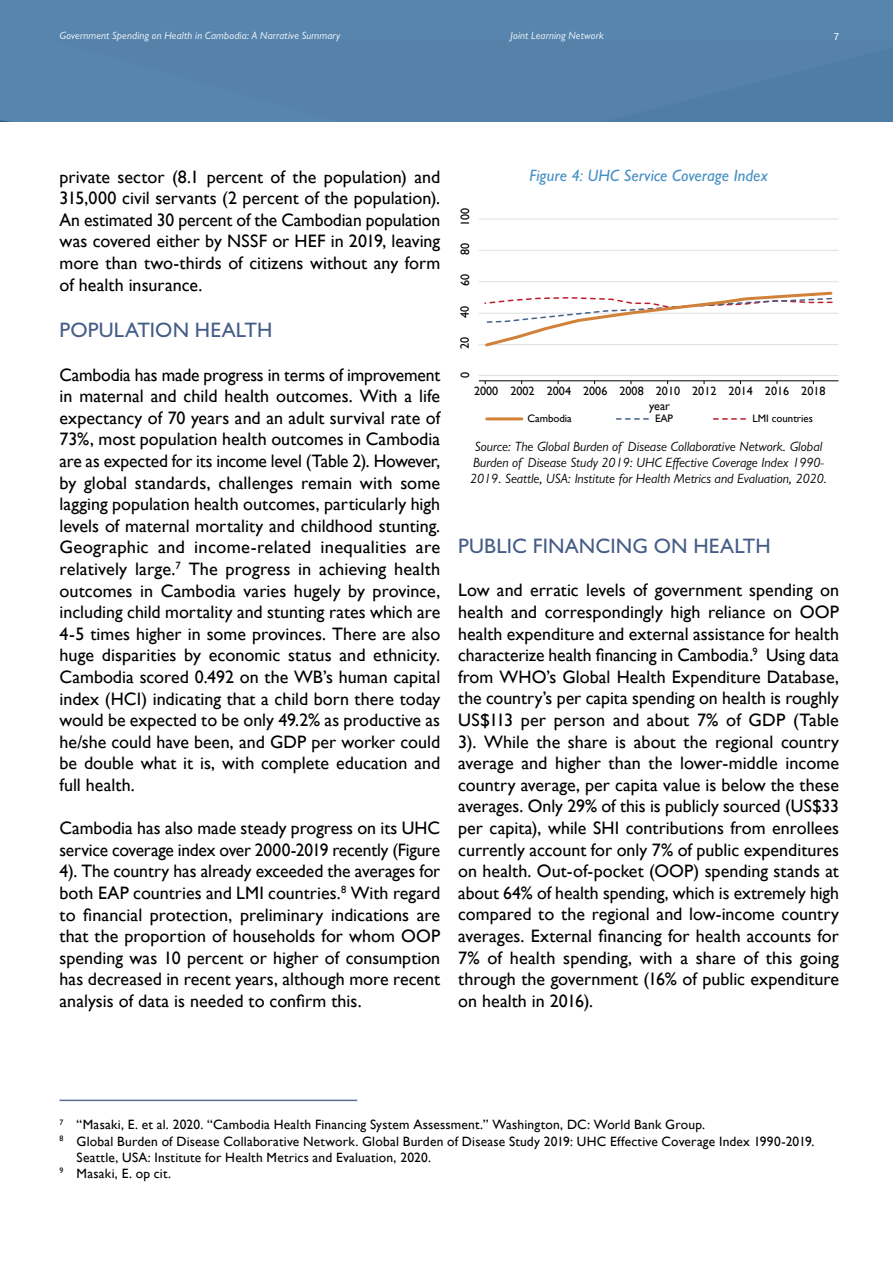
<style>
.page{position:relative;width:893px;height:1263px;background:#fff}
.page>*{position:absolute;margin:0;border:0;box-sizing:border-box;transform-origin:0 0}
.t1{font:500 21px "Gill Sans";letter-spacing:.005em;color:#455d87}
.t2{font:18px/21.6px "Gill Sans";color:#000;text-align:justify}
.t3{font:italic 500 16.5px "Gill Sans";letter-spacing:.005em;color:#4790c4}
.t4{font:13.5px/16.2px "Gill Sans";letter-spacing:.015em;color:#000}
.t5{font:italic 13.5px/16.2px "Gill Sans";color:#000;text-align:center}
.t6{font:12.15px "Gill Sans";color:#000}
.t7{font:10.8px "Gill Sans";color:#000}
.t8{font:italic 10.5px "Gill Sans";letter-spacing:.02em;color:#fff}
.t9{font:9.75px "GT America";color:#fff}
</style>
<div class="page">
<div style="left:0;top:0;width:893px;height:121px;background:#5681a9"></div>
<hr style="left:60px;top:1099px;width:297px;height:2px;background:#586d93">
<hr style="left:479px;top:219px;width:359px;height:1px;background:#dfdfdf">
<hr style="left:479px;top:375px;width:359px;height:1px;background:#dfdfdf">
<hr style="left:479px;top:380px;width:359px;height:1px;background:#000">
<hr style="left:487px;top:417px;width:35px;height:3px;background:#d18139">
<hr style="left:479px;top:344px;width:359px;height:1px;background:#dfdfdf">
<hr style="left:479px;top:313px;width:359px;height:1px;background:#dfdfdf">
<hr style="left:479px;top:281px;width:359px;height:1px;background:#dfdfdf">
<hr style="left:479px;top:250px;width:359px;height:1px;background:#dfdfdf">
<svg style="left:616px;top:418px;width:33px;height:2px"></svg>
<svg style="left:714px;top:418px;width:32px;height:2px"></svg>
<svg style="left:484px;top:291px;width:349px;height:56px"></svg>
<p class="t8" style="left:60px;top:29px;width:282px">Government Spending on Health in Cambodia: A Narrative Summary</p>
<p class="t8" style="left:511px;top:29px;width:95px">Joint Learning Network</p>
<p class="t9" style="left:834px;top:31px;width:6px">7</p>
<p class="t2" style="left:60px;top:166px;width:382px">private sector (8.1 percent of the population) and 315,000 civil servants (2 percent of the population).<br>An estimated 30 percent of the Cambodian population was covered either by NSSF or HEF in 2019, leaving more than two-thirds of citizens without any form of health insurance.</p>
<p class="t1" style="left:60px;top:318px;width:214px">POPULATION HEALTH</p>
<p class="t2" style="left:60px;top:364px;width:382px">Cambodia has made progress in terms of improvement in maternal and child health outcomes. With a life expectancy of 70 years and an adult survival rate of 73%, most population health outcomes in Cambodia are as expected for its income level (Table 2). However, by global standards, challenges remain with some lagging population health outcomes, particularly high levels of maternal mortality and childhood stunting.<br>Geographic and income-related inequalities are relatively large.<sup>7</sup> The progress in achieving health outcomes in Cambodia varies hugely by province, including child mortality and stunting rates which are 4-5 times higher in some provinces. There are also huge disparities by economic status and ethnicity.<br>Cambodia scored 0.492 on the WB’s human capital index (HCI) indicating that a child born there today would be expected to be only 49.2% as productive as he/she could have been, and GDP per worker could be double what it is, with complete education and full health.</p>
<p class="t2" style="left:60px;top:817px;width:382px">Cambodia has also made steady progress on its UHC service coverage index over 2000-2019 recently (Figure 4). The country has already exceeded the averages for both EAP countries and LMI countries.<sup>8</sup> With regard to financial protection, preliminary indications are that the proportion of households for whom OOP spending was 10 percent or higher of consumption has decreased in recent years, although more recent analysis of data is needed to confirm this.</p>
<p class="t6" style="left:458px;top:226px;width:20px;rotate:-90deg">100</p>
<p class="t6" style="left:458px;top:255px;width:14px;rotate:-90deg">80</p>
<p class="t6" style="left:458px;top:286px;width:14px;rotate:-90deg">60</p>
<p class="t6" style="left:458px;top:318px;width:14px;rotate:-90deg">40</p>
<p class="t6" style="left:458px;top:349px;width:14px;rotate:-90deg">20</p>
<p class="t6" style="left:458px;top:378px;width:8px;rotate:-90deg">0</p>
<p class="t3" style="left:529px;top:166px;width:240px">Figure 4: UHC Service Coverage Index</p>
<p class="t6" style="left:474px;top:384px;width:62px">2000 2002</p>
<p class="t6" style="left:583px;top:384px;width:62px">2006 2008</p>
<p class="t6" style="left:692px;top:384px;width:26px">2012</p>
<p class="t6" style="left:765px;top:384px;width:62px">2016 2018</p>
<p class="t6" style="left:649px;top:399px;width:22px">year</p>
<p class="t7" style="left:527px;top:412px;width:46px">Cambodia</p>
<p class="t7" style="left:655px;top:412px;width:20px">EAP</p>
<p class="t7" style="left:752px;top:412px;width:62px">LMI countries</p>
<p class="t6" style="left:547px;top:384px;width:26px">2004</p>
<p class="t6" style="left:656px;top:384px;width:26px">2010</p>
<p class="t6" style="left:729px;top:384px;width:26px">2014</p>
<p class="t5" style="left:470px;top:438px;width:358px">Source: The Global Burden of Disease Collaborative Network. Global<br>Burden of Disease Study 2019: UHC Effective Coverage Index 1990-<br>2019. Seattle, USA: Institute for Health Metrics and Evaluation, 2020.</p>
<p class="t1" style="left:458px;top:533px;width:314px">PUBLIC FINANCING ON HEALTH</p>
<p class="t2" style="left:458px;top:579px;width:382px">Low and erratic levels of government spending on health and correspondingly high reliance on OOP health expenditure and external assistance for health characterize health financing in Cambodia.<sup>9</sup> Using data from WHO’s Global Health Expenditure Database, the country’s per capita spending on health is roughly US$113 per person and about 7% of GDP (Table 3). While the share is about the regional country average and higher than the lower-middle income country average, per capita value is below the these averages. Only 29% of this is publicly sourced (US$33 per capita), while SHI contributions from enrollees currently account for only 7% of public expenditures on health. Out-of-pocket (OOP) spending stands at about 64% of health spending, which is extremely high compared to the regional and low-income country averages. External financing for health accounts for 7% of health spending, with a share of this going through the government (16% of public expenditure on health in 2016).</p>
<p class="t4" style="left:60px;top:1116px;width:647px"><sup>7</sup> “Masaki, E. et al. 2020. “Cambodia Health Financing System Assessment.” Washington, DC: World Bank Group.</p>
<p class="t4" style="left:77px;top:1133px;width:739px;text-indent:-17px"><sup>8</sup> Global Burden of Disease Collaborative Network. Global Burden of Disease Study 2019: UHC Effective Coverage Index 1990-2019.<br>Seattle, USA: Institute for Health Metrics and Evaluation, 2020.</p>
<p class="t4" style="left:60px;top:1165px;width:113px"><sup>9</sup> Masaki, E. op cit.</p>
</div>
